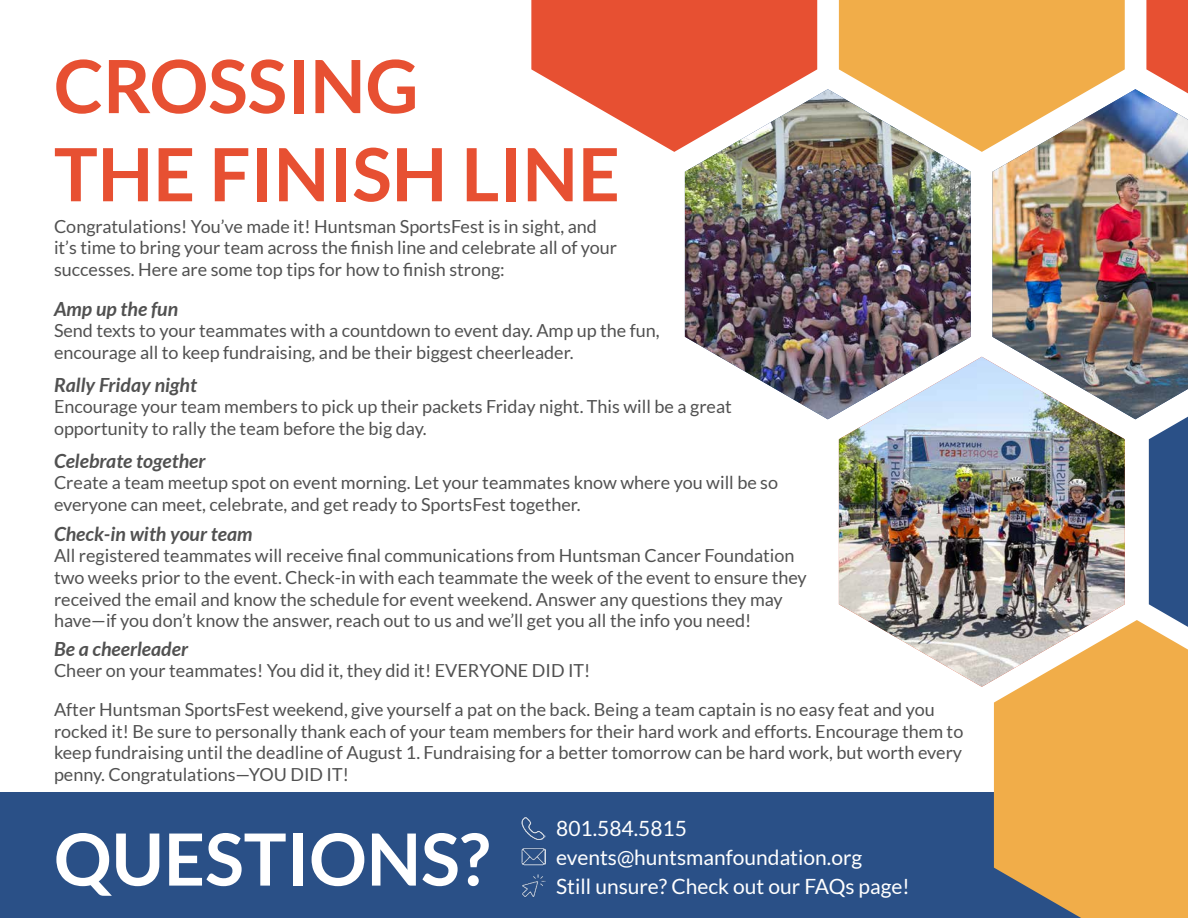
<style>
.page{position:relative;width:1188px;height:918px;background:#fff}
.page>*{position:absolute;margin:0;border:0;box-sizing:border-box;transform-origin:0 0}
.t1{font:700 73.5px/88.2px "Lato";color:#e75032}
.t2{font:700 72px "Lato";color:#fff}
.t3{font:21px/28.8px "Lato";color:#fff}
.t4{font:italic 700 19.5px "Lato";color:#515151}
.t5{font:18px/21.6px "Lato";color:#515151}
</style>
<div class="page">
<div style="left:0;top:792px;width:1188px;height:126px;background:#2a5087"></div>
<img style="left:992px;top:89px;width:196px;height:330px">
<img style="left:685px;top:89px;width:286px;height:330px">
<svg style="left:1146px;top:0;width:42px;height:93px;background:#ea674d"></svg>
<svg style="left:839px;top:0;width:286px;height:152px;background:#e6b369"></svg>
<svg style="left:531px;top:0;width:286px;height:152px"></svg>
<img style="left:839px;top:357px;width:286px;height:330px">
<svg style="left:1149px;top:417px;width:39px;height:203px;background:#3b5e90"></svg>
<svg style="left:994px;top:620px;width:194px;height:298px;background:#e5ad5b"></svg>
<img style="left:522px;top:817px;width:23px;height:23px">
<img style="left:522px;top:848px;width:23px;height:18px">
<img style="left:522px;top:874px;width:23px;height:23px">
<h1 class="t1" style="left:54px;top:41px;width:567px">CROSSING<br>THE FINISH LINE</h1>
<p class="t5" style="left:54px;top:215px;width:565px">Congratulations! You’ve made it! Huntsman SportsFest is in sight, and it’s time to bring your team across the finish line and celebrate all of your successes. Here are some top tips for how to finish strong:</p>
<p class="t4" style="left:54px;top:297px;width:126px">Amp up the fun</p>
<p class="t5" style="left:54px;top:320px;width:607px">Send texts to your teammates with a countdown to event day. Amp up the fun, encourage all to keep fundraising, and be their biggest cheerleader.</p>
<p class="t4" style="left:54px;top:373px;width:145px">Rally Friday night</p>
<p class="t5" style="left:54px;top:396px;width:679px">Encourage your team members to pick up their packets Friday night. This will be a great opportunity to rally the team before the big day.</p>
<p class="t4" style="left:54px;top:449px;width:153px">Celebrate together</p>
<p class="t5" style="left:54px;top:472px;width:726px">Create a team meetup spot on event morning. Let your teammates know where you will be so everyone can meet, celebrate, and get ready to SportsFest together.</p>
<p class="t4" style="left:54px;top:523px;width:200px">Check-in with your team</p>
<p class="t5" style="left:54px;top:545px;width:754px">All registered teammates will receive final communications from Huntsman Cancer Foundation two weeks prior to the event. Check-in with each teammate the week of the event to ensure they received the email and know the schedule for event weekend. Answer any questions they may have—if you don’t know the answer, reach out to us and we’ll get you all the info you need!</p>
<p class="t4" style="left:54px;top:637px;width:136px">Be a cheerleader</p>
<p class="t5" style="left:54px;top:660px;width:538px">Cheer on your teammates! You did it, they did it! EVERYONE DID IT!</p>
<p class="t5" style="left:54px;top:699px;width:911px">After Huntsman SportsFest weekend, give yourself a pat on the back. Being a team captain is no easy feat and you rocked it! Be sure to personally thank each of your team members for their hard work and efforts. Encourage them to keep fundraising until the deadline of August 1. Fundraising for a better tomorrow can be hard work, but worth every penny. Congratulations—YOU DID IT!</p>
<h2 class="t2" style="left:54px;top:818px;width:437px">QUESTIONS?</h2>
<p class="t3" style="left:556px;top:814px;width:355px">801.584.5815 events@huntsmanfoundation.org<br>Still unsure? Check out our FAQs page!</p>
</div>
